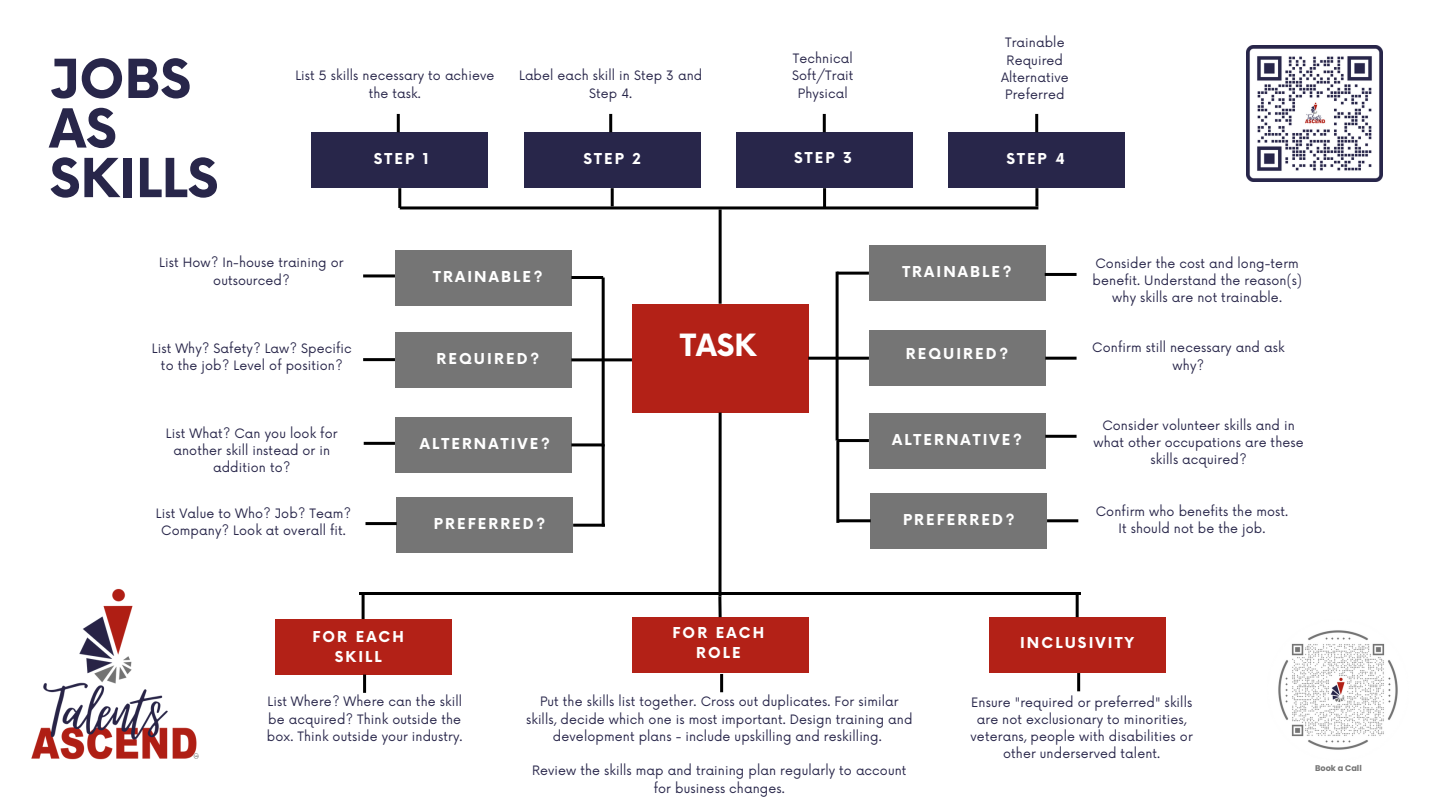
<style>
.page{position:relative;width:1440px;height:810px;background:#fff}
.page>*{position:absolute;margin:0;border:0;box-sizing:border-box;transform-origin:0 0}
.t1{font:700 52.4px/49.6px "Now";color:#28264a}
.t2{font:700 29.9px "Now";color:#fff}
.t3{font:700 14.6px/20.2px "Now";letter-spacing:.145em;color:#fff;text-align:center}
.t4{font:12.6px/17.2px "Now";letter-spacing:.01em;color:#28264a;text-align:center}
.t5{font:700 8.2px "Poppins";color:#757575}
</style>
<div class="page">
<div style="left:632px;top:304px;width:176px;height:109px;background:#b32117"></div>
<div style="left:869px;top:330px;width:176px;height:56px;background:#757575"></div>
<div style="left:869px;top:413px;width:176px;height:56px;background:#757575"></div>
<div style="left:869px;top:245px;width:176px;height:56px;background:#757575"></div>
<hr style="left:808px;top:357px;width:61px;height:3px;background:#000">
<hr style="left:837px;top:439px;width:32px;height:3px;background:#000">
<hr style="left:837px;top:272px;width:32px;height:3px;background:#000">
<hr style="left:836px;top:272px;width:3px;height:169px;background:#000">
<div style="left:395px;top:332px;width:176px;height:56px;background:#757575"></div>
<div style="left:395px;top:250px;width:176px;height:55px;background:#757575"></div>
<div style="left:395px;top:417px;width:176px;height:56px;background:#757575"></div>
<hr style="left:571px;top:358px;width:61px;height:3px;background:#000">
<hr style="left:571px;top:276px;width:32px;height:3px;background:#000">
<hr style="left:571px;top:443px;width:32px;height:3px;background:#000">
<hr style="left:602px;top:278px;width:3px;height:168px;background:#000">
<div style="left:524px;top:132px;width:176px;height:56px;background:#28264a"></div>
<div style="left:736px;top:132px;width:177px;height:56px;background:#28264a"></div>
<div style="left:312px;top:132px;width:176px;height:56px;background:#28264a"></div>
<div style="left:949px;top:132px;width:176px;height:56px;background:#28264a"></div>
<div style="left:275px;top:619px;width:176px;height:56px;background:#b32117"></div>
<div style="left:632px;top:617px;width:176px;height:56px;background:#b32117"></div>
<div style="left:989px;top:617px;width:176px;height:56px;background:#b32117"></div>
<hr style="left:400px;top:206px;width:638px;height:3px;background:#000">
<hr style="left:719px;top:209px;width:3px;height:95px;background:#000">
<hr style="left:398px;top:188px;width:3px;height:20px;background:#000">
<hr style="left:611px;top:188px;width:3px;height:18px;background:#000">
<hr style="left:823px;top:188px;width:3px;height:20px;background:#000">
<hr style="left:1035px;top:188px;width:3px;height:18px;background:#000">
<hr style="left:359px;top:592px;width:722px;height:3px;background:#000">
<hr style="left:719px;top:413px;width:3px;height:184px;background:#000">
<hr style="left:1076px;top:595px;width:3px;height:22px;background:#000">
<svg style="left:718px;top:596px;width:4px;height:21px"></svg>
<hr style="left:362px;top:595px;width:3px;height:24px;background:#000">
<hr style="left:609px;top:114px;width:3px;height:18px;background:#000">
<hr style="left:397px;top:114px;width:3px;height:18px;background:#000">
<hr style="left:1035px;top:114px;width:3px;height:18px;background:#000">
<hr style="left:823px;top:114px;width:3px;height:18px;background:#000">
<hr style="left:720px;top:674px;width:3px;height:18px;background:#000">
<hr style="left:363px;top:675px;width:3px;height:18px;background:#000">
<hr style="left:1077px;top:673px;width:3px;height:18px;background:#000">
<hr style="left:1045px;top:357px;width:32px;height:3px;background:#000">
<hr style="left:1045px;top:273px;width:32px;height:3px;background:#000">
<hr style="left:364px;top:442px;width:31px;height:3px;background:#000">
<hr style="left:363px;top:358px;width:32px;height:3px;background:#000">
<div style="left:871px;top:493px;width:176px;height:56px;background:#757575"></div>
<hr style="left:839px;top:519px;width:32px;height:3px;background:#000">
<div style="left:397px;top:497px;width:176px;height:56px;background:#757575"></div>
<hr style="left:573px;top:524px;width:32px;height:3px;background:#000">
<hr style="left:366px;top:522px;width:31px;height:3px;background:#000">
<hr style="left:1045px;top:435px;width:32px;height:3px;background:#000">
<hr style="left:1047px;top:519px;width:31px;height:3px;background:#000">
<hr style="left:602px;top:444px;width:3px;height:83px;background:#000">
<hr style="left:836px;top:441px;width:3px;height:82px;background:#000">
<hr style="left:363px;top:274px;width:32px;height:3px;background:#000">
<img style="left:31px;top:588px;width:168px;height:172px">
<img style="left:1247px;top:46px;width:136px;height:136px">
<img style="left:1278px;top:630px;width:120px;height:120px">
<h3 class="t1" style="left:50px;top:57px;width:170px">JOBS<br>AS<br>SKILLS</h3>
<h3 class="t4" style="left:295px;top:68px;width:201px">List 5 skills necessary to achieve the task.</h3>
<h3 class="t4" style="left:519px;top:68px;width:185px">Label each skill in Step 3 and<br>Step 4.</h3>
<p class="t4" style="left:792px;top:51px;width:63px">Technical<br>Soft/Trait<br>Physical</p>
<p class="t4" style="left:1001px;top:35px;width:69px">Trainable<br>Required<br>Alternative</p>
<h3 class="t4" style="left:1005px;top:86px;width:61px">Preferred</h3>
<h1 class="t3" style="left:374px;top:150px;width:57px">STEP 1</h1>
<p class="t3" style="left:584px;top:150px;width:59px">STEP 2</p>
<p class="t3" style="left:794px;top:149px;width:60px">STEP 3</p>
<p class="t3" style="left:1006px;top:150px;width:60px">STEP 4</p>
<h3 class="t4" style="left:159px;top:255px;width:186px">List How? In-house training or outsourced?</h3>
<p class="t4" style="left:152px;top:341px;width:201px">List Why? Safety? Law? Specific to the job? Level of position?</p>
<p class="t4" style="left:166px;top:425px;width:173px">List What? Can you look for another skill instead or in addition to?</p>
<h3 class="t3" style="left:433px;top:267px;width:111px">TRAINABLE?</h3>
<h3 class="t3" style="left:437px;top:350px;width:104px">REQUIRED?</h3>
<h3 class="t3" style="left:420px;top:435px;width:132px">ALTERNATIVE?</h3>
<p class="t2" style="left:680px;top:329px;width:78px">TASK</p>
<p class="t3" style="left:902px;top:263px;width:111px">TRAINABLE?</p>
<p class="t3" style="left:906px;top:345px;width:104px">REQUIRED?</p>
<h2 class="t3" style="left:892px;top:430px;width:132px">ALTERNATIVE?</h2>
<h3 class="t4" style="left:1093px;top:255px;width:211px">Consider the cost and long-term benefit. Understand the reason(s) why skills are not trainable.</h3>
<h3 class="t4" style="left:1092px;top:340px;width:194px">Confirm still necessary and ask why?</h3>
<p class="t4" style="left:1093px;top:417px;width:212px">Consider volunteer skills and in what other occupations are these skills acquired?</p>
<h4 class="t4" style="left:156px;top:505px;width:197px">List Value to Who? Job? Team?<br>Company? Look at overall fit.</h4>
<h3 class="t3" style="left:434px;top:515px;width:113px">PREFERRED?</h3>
<p class="t3" style="left:903px;top:510px;width:113px">PREFERRED?</p>
<p class="t4" style="left:1096px;top:503px;width:194px">Confirm who benefits the most.<br>It should not be the job.</p>
<h3 class="t3" style="left:312px;top:627px;width:93px">FOR EACH<br>SKILL</h3>
<h3 class="t3" style="left:673px;top:623px;width:93px">FOR EACH<br>ROLE</h3>
<h3 class="t3" style="left:1020px;top:633px;width:116px">INCLUSIVITY</h3>
<h4 class="t4" style="left:267px;top:694px;width:197px;text-align:justify">List Where? Where can the skill be acquired? Think outside the box. Think outside your industry.</h4>
<h3 class="t4" style="left:526px;top:694px;width:388px">Put the skills list together. Cross out duplicates. For similar skills, decide which one is most important. Design training and development plans - include upskilling and reskilling.</h3>
<p class="t4" style="left:532px;top:763px;width:376px">Review the skills map and training plan regularly to account for business changes.</p>
<p class="t4" style="left:971px;top:694px;width:224px">Ensure "required or preferred" skills are not exclusionary to minorities, veterans, people with disabilities or other underserved talent.</p>
<p class="t5" style="left:1315px;top:762px;width:48px">Book a Call</p>
</div>
